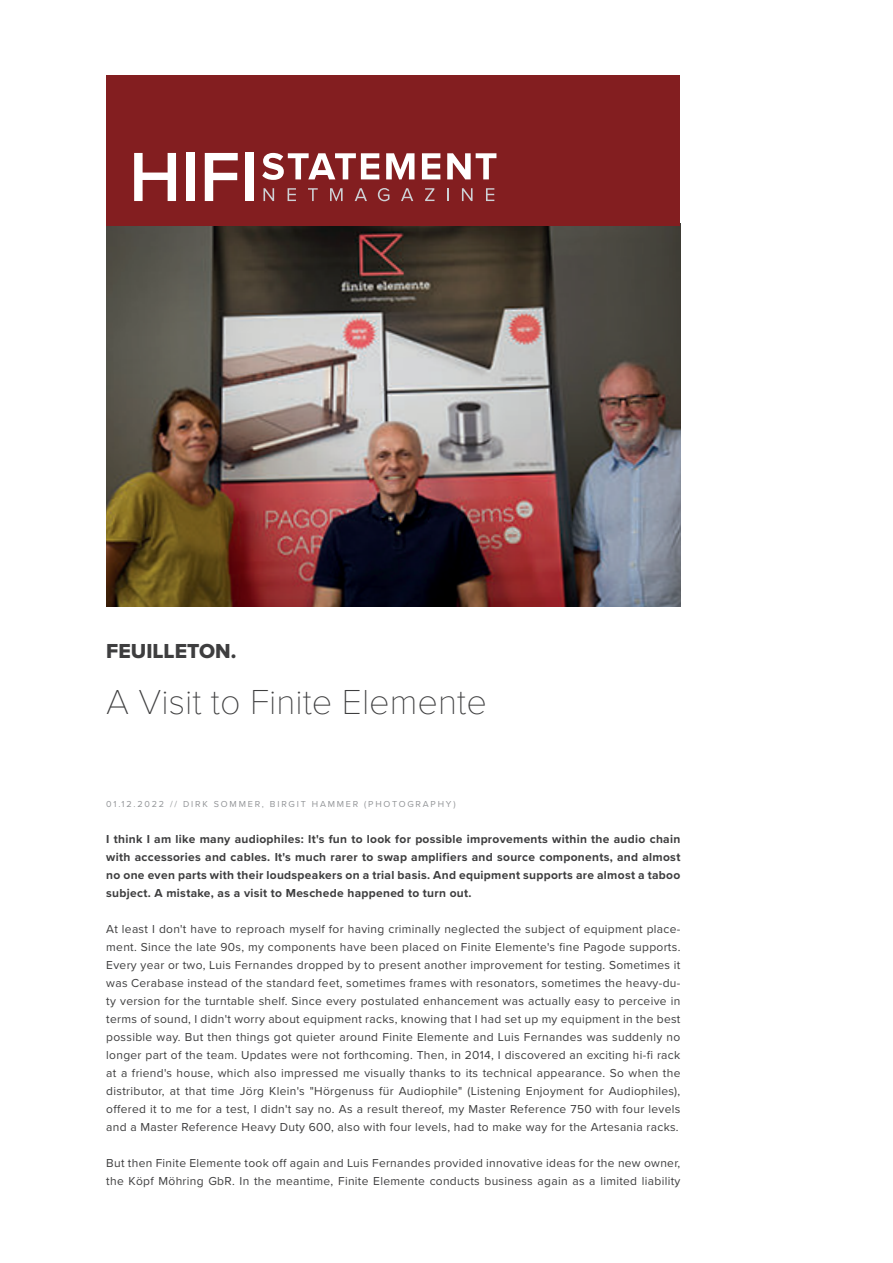
<style>
.page{position:relative;width:893px;height:1263px;background:#fff}
.page>*{position:absolute;margin:0;border:0;box-sizing:border-box;transform-origin:0 0}
.t1{font:100 36px "Proxima Nova T";color:#3e3e3f}
.t2{font:21px "Proxima Nova Extrabld";color:#3e3e3f}
.t3{font:12px/18px "Proxima Nova";letter-spacing:.025em;color:#3e3e3f;text-align:justify}
.t4{font:700 12px/18px "Proxima Nova";letter-spacing:.025em;color:#3e3e3f;text-align:justify}
.t5{font:9px "Proxima Nova";letter-spacing:.2em;color:#939598}
</style>
<div class="page">
<img style="left:106px;top:224px;width:574px;height:383px">
<div style="left:107px;top:75px;width:573px;height:150px;background:#831e20"></div>
<svg style="left:262px;top:153px;width:117px;height:27px"></svg>
<svg style="left:386px;top:153px;width:28px;height:26px"></svg>
<svg style="left:422px;top:153px;width:18px;height:26px"></svg>
<svg style="left:447px;top:153px;width:49px;height:26px"></svg>
<svg style="left:263px;top:188px;width:11px;height:13px"></svg>
<svg style="left:288px;top:188px;width:8px;height:13px"></svg>
<svg style="left:308px;top:188px;width:10px;height:13px"></svg>
<svg style="left:330px;top:188px;width:13px;height:13px"></svg>
<svg style="left:355px;top:188px;width:12px;height:13px"></svg>
<svg style="left:378px;top:188px;width:11px;height:13px"></svg>
<svg style="left:401px;top:188px;width:12px;height:13px"></svg>
<svg style="left:425px;top:188px;width:9px;height:13px"></svg>
<svg style="left:447px;top:188px;width:1px;height:13px"></svg>
<svg style="left:462px;top:188px;width:11px;height:13px"></svg>
<svg style="left:486px;top:188px;width:8px;height:13px"></svg>
<svg style="left:134px;top:153px;width:42px;height:48px"></svg>
<div style="left:186px;top:153px;width:9px;height:48px;background:#fff"></div>
<svg style="left:205px;top:153px;width:33px;height:48px"></svg>
<div style="left:245px;top:153px;width:9px;height:48px;background:#fff"></div>
<h2 class="t2" style="left:106px;top:642px;width:132px">FEUILLETON.</h2>
<h1 class="t1" style="left:106px;top:687px;width:382px">A Visit to Finite Elemente</h1>
<p class="t5" style="left:106px;top:800px;width:351px">01.12.2022 // DIRK SOMMER, BIRGIT HAMMER (PHOTOGRAPHY)</p>
<p class="t4" style="left:106px;top:831px;width:576px">I think I am like many audiophiles: It's fun to look for possible improvements within the audio chain with accessories and cables. It's much rarer to swap amplifiers and source components, and almost no one even parts with their loudspeakers on a trial basis. And equipment supports are almost a taboo subject. A mistake, as a visit to Meschede happened to turn out.</p>
<p class="t3" style="left:106px;top:921px;width:576px">At least I don't have to reproach myself for having criminally neglected the subject of equipment place&shy;ment. Since the late 90s, my components have been placed on Finite Elemente's fine Pagode supports.<br>Every year or two, Luis Fernandes dropped by to present another improvement for testing. Sometimes it was Cerabase instead of the standard feet, sometimes frames with resonators, sometimes the heavy-du&shy;ty version for the turntable shelf. Since every postulated enhancement was actually easy to perceive in terms of sound, I didn't worry about equipment racks, knowing that I had set up my equipment in the best possible way. But then things got quieter around Finite Elemente and Luis Fernandes was suddenly no longer part of the team. Updates were not forthcoming. Then, in 2014, I discovered an exciting hi-fi rack at a friend's house, which also impressed me visually thanks to its technical appearance. So when the distributor, at that time Jörg Klein's "Hörgenuss für Audiophile" (Listening Enjoyment for Audiophiles), offered it to me for a test, I didn't say no. As a result thereof, my Master Reference 750 with four levels and a Master Reference Heavy Duty 600, also with four levels, had to make way for the Artesania racks.</p>
<p class="t3" style="left:106px;top:1155px;width:576px">But then Finite Elemente took off again and Luis Fernandes provided innovative ideas for the new owner, the Köpf Möhring GbR. In the meantime, Finite Elemente conducts business again as a limited liability</p>
</div>
